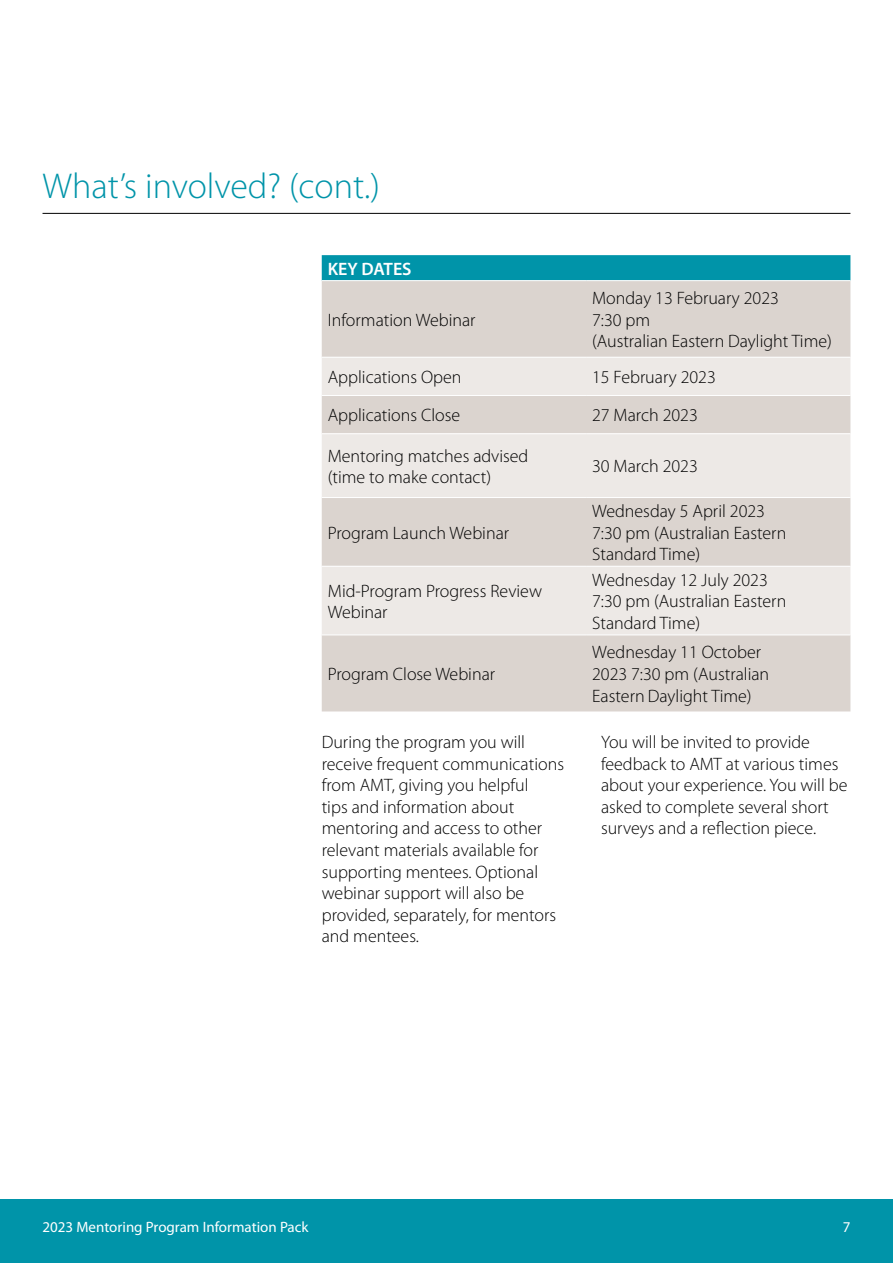
<style>
.page{position:relative;width:893px;height:1263px;background:#fff}
.page>*{position:absolute;margin:0;border:0;box-sizing:border-box;transform-origin:0 0}
.Heading2{font:300 36px "Myriad Pro";color:#0094a9}
.Text{font:300 18px/21.6px "Myriad Pro";color:#000}
.Text-2{font:600 18px "Myriad Pro";color:#fff}
.t1{font:15px "Myriad Pro";color:#fff}
</style>
<div class="page">
<hr style="left:43px;top:213px;width:807px;height:1px;background:#000">
<div style="left:0;top:1199px;width:893px;height:64px;background:#0094a9"></div>
<div style="left:322px;top:255px;width:528px;height:25px;background:#0094a9"></div>
<div style="left:322px;top:281px;width:528px;height:430px;background:#dbd4cf"></div>
<svg style="left:322px;top:358px;width:528px;height:277px;background:#e6e1dd"></svg>
<hr style="left:322px;top:357px;width:264px;height:1px;background:#fff">
<hr style="left:586px;top:357px;width:264px;height:1px;background:#fff">
<hr style="left:322px;top:395px;width:264px;height:1px;background:#fff">
<hr style="left:586px;top:395px;width:264px;height:1px;background:#fff">
<hr style="left:322px;top:433px;width:264px;height:1px;background:#fff">
<hr style="left:586px;top:433px;width:264px;height:1px;background:#fff">
<hr style="left:322px;top:497px;width:264px;height:1px;background:#fff">
<hr style="left:586px;top:497px;width:264px;height:1px;background:#fff">
<hr style="left:322px;top:566px;width:264px;height:1px;background:#fff">
<hr style="left:586px;top:566px;width:264px;height:1px;background:#fff">
<hr style="left:322px;top:635px;width:264px;height:1px;background:#fff">
<hr style="left:586px;top:635px;width:264px;height:1px;background:#fff">
<h2 class="Heading2" style="left:43px;top:164px;width:339px">What’s involved? (cont.)</h2>
<p class="Text-2" style="left:328px;top:257px;width:85px">KEY DATES</p>
<p class="Text" style="left:328px;top:309px;width:149px">Information Webinar</p>
<p class="Text" style="left:592px;top:287px;width:241px">Monday 13 February 2023<br>7:30 pm<br>(Australian Eastern Daylight Time)</p>
<p class="Text" style="left:328px;top:366px;width:135px">Applications Open</p>
<p class="Text" style="left:592px;top:366px;width:125px">15 February 2023</p>
<p class="Text" style="left:328px;top:404px;width:134px">Applications Close</p>
<p class="Text" style="left:592px;top:404px;width:107px">27 March 2023</p>
<p class="Text" style="left:328px;top:445px;width:202px">Mentoring matches advised (time to make contact)</p>
<p class="Text" style="left:592px;top:455px;width:107px">30 March 2023</p>
<p class="Text" style="left:328px;top:522px;width:183px">Program Launch Webinar</p>
<p class="Text" style="left:592px;top:500px;width:196px">Wednesday 5 April 2023<br>7:30 pm (Australian Eastern<br>Standard Time)</p>
<p class="Text" style="left:328px;top:580px;width:216px">Mid-Program Progress Review<br>Webinar</p>
<p class="Text" style="left:592px;top:569px;width:196px">Wednesday 12 July 2023<br>7:30 pm (Australian Eastern<br>Standard Time)</p>
<p class="Text" style="left:328px;top:663px;width:169px">Program Close Webinar</p>
<p class="Text" style="left:592px;top:641px;width:179px">Wednesday 11 October<br>2023 7:30 pm (Australian<br>Eastern Daylight Time)</p>
<p class="Text" style="left:322px;top:731px;width:244px">During the program you will receive frequent communications from AMT, giving you helpful<br>tips and information about mentoring and access to other relevant materials available for supporting mentees. Optional webinar support will also be provided, separately, for mentors and mentees.</p>
<p class="Text" style="left:601px;top:731px;width:248px">You will be invited to provide feedback to AMT at various times about your experience. You will be asked to complete several short surveys and a reflection piece.</p>
<p class="t1" style="left:43px;top:1217px;width:268px">2023 Mentoring Program Information Pack</p>
<p class="t1" style="left:843px;top:1217px;width:9px">7</p>
</div>
